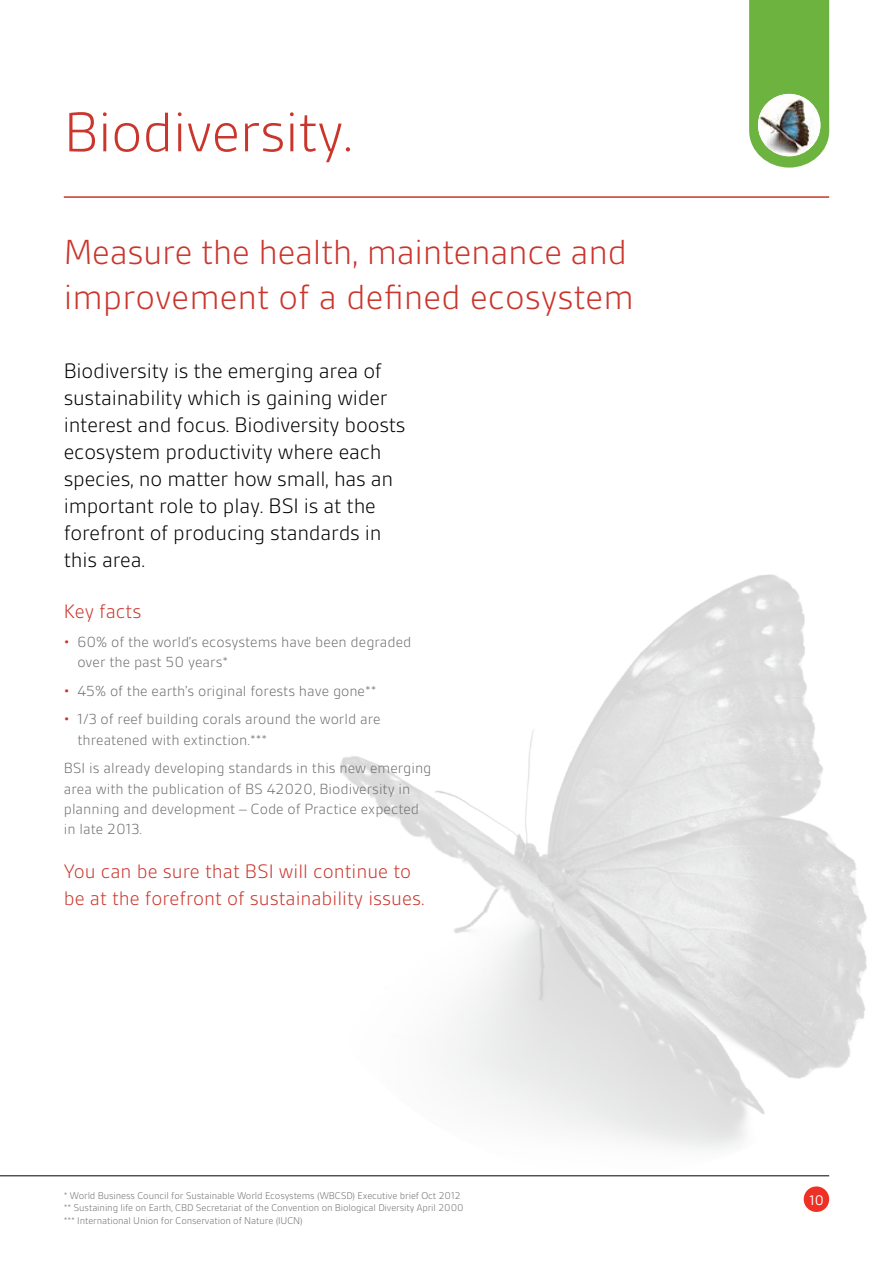
<style>
.page{position:relative;width:893px;height:1263px;background:#fff}
.page>*{position:absolute;margin:0;border:0;box-sizing:border-box;transform-origin:0 0}
.t1{font:300 60px "BSI Gesta";letter-spacing:-.01em;color:#ca352c}
.t2{font:300 37.5px/45px "BSI Gesta";letter-spacing:-.01em;color:#ca352c}
.t3{font:300 22.5px/27px "BSI Gesta";letter-spacing:-.01em;color:#000}
.t4{font:300 21px/27px "BSI Gesta";color:#ca352c}
.t5{font:300 15.75px/20.2px "BSI Gesta";color:#6d6e71}
.t6{font:15px "BSI Gesta";color:#fff}
.t7{font:300 10.5px/12.6px "BSI Gesta";letter-spacing:-.01em;color:#6d6e71}
.s1{color:#ca352c}
</style>
<div class="page">
<div style="left:804px;top:1186px;width:25px;height:26px;background:#ee3124;border-radius:50%"></div>
<img style="left:340px;top:574px;width:527px;height:602px">
<hr style="left:64px;top:196px;width:765px;height:2px;background:#ca352c">
<svg style="left:749px;top:0;width:80px;height:168px;background:#76b84d"></svg>
<img style="left:758px;top:94px;width:62px;height:62px;border-radius:31px">
<hr style="left:0;top:1175px;width:829px;height:1px;background:#000">
<h1 class="t1" style="left:64px;top:101px;width:291px">Biodiversity.</h1>
<h2 class="t2" style="left:64px;top:229px;width:572px">Measure the health, maintenance and improvement of a defined ecosystem</h2>
<p class="t3" style="left:64px;top:358px;width:343px">Biodiversity is the emerging area of sustainability which is gaining wider interest and focus. Biodiversity boosts ecosystem productivity where each species, no matter how small, has an important role to play. BSI is at the forefront of producing standards in this area.</p>
<h3 class="t4" style="left:64px;top:598px;width:79px">Key facts</h3>
<p class="t5" style="left:77px;top:631px;width:336px;text-indent:-14px"><span class="s1">•</span> 60% of the world’s ecosystems have been degraded over the past 50 years*</p>
<p class="t5" style="left:64px;top:680px;width:314px"><span class="s1">•</span> 45% of the earth’s original forests have gone**</p>
<p class="t5" style="left:77px;top:709px;width:305px;text-indent:-14px"><span class="s1">•</span> 1/3 of reef building corals around the world are threatened with extinction.***</p>
<p class="t5" style="left:64px;top:758px;width:369px">BSI is already developing standards in this new emerging area with the publication of BS 42020, Biodiversity in planning and development – Code of Practice expected in late 2013.</p>
<h3 class="t4" style="left:64px;top:858px;width:362px">You can be sure that BSI will continue to be at the forefront of sustainability issues.</h3>
<p class="t7" style="left:64px;top:1189px;width:401px">* World Business Council for Sustainable World Ecosystems (WBCSD) Executive brief Oct 2012 ** Sustaining life on Earth, CBD Secretariat of the Convention on Biological Diversity April 2000 *** International Union for Conservation of Nature (IUCN)</p>
<p class="t6" style="left:809px;top:1192px;width:16px">10</p>
</div>
